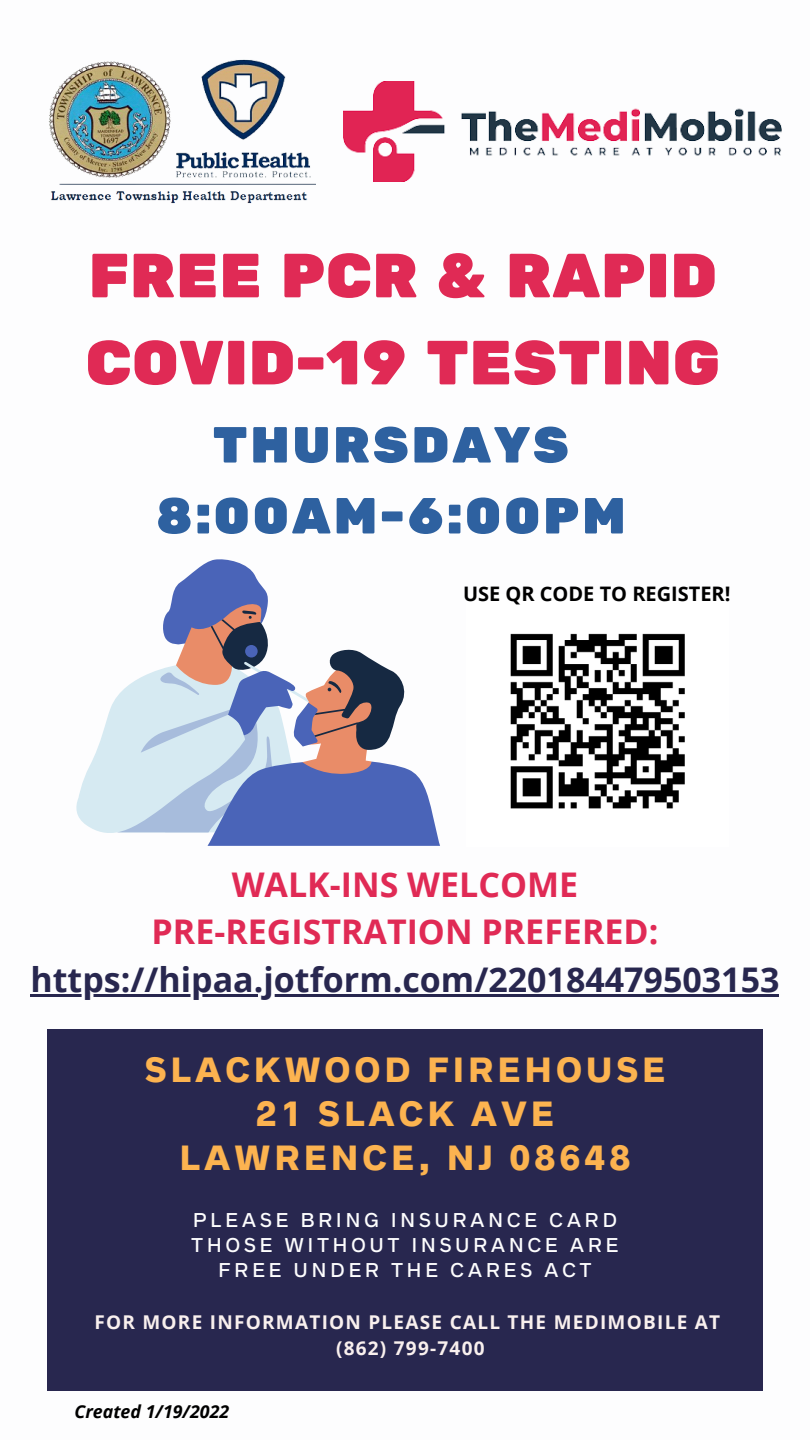
<style>
.page{position:relative;width:810px;height:1440px;background:#fff}
.page>*{position:absolute;margin:0;border:0;box-sizing:border-box;transform-origin:0 0}
.t1{font:62.3px/87.1px "Rubik One";color:#e02a55}
.t2{font:50.7px "Rubik One";letter-spacing:.04em;color:#2e61a0}
.t3{font:700 34px "Open Sans";color:#28274f}
.t4{font:700 34px "Open Sans";color:#e02a55}
.t5{font:800 31.5px "Radnika Next";letter-spacing:.125em;color:#fcb350}
.t6{font:700 20px "Open Sans";color:#000}
.t7{font:700 19px "Open Sans";letter-spacing:.065em;color:#f9f0ee}
.t8{font:500 18px/24.8px "Radnika Next";letter-spacing:.19em;color:#fdfdfe;text-align:center}
.t9{font:italic 700 17.8px "Open Sans";color:#000}
</style>
<div class="page">
<div style="left:47px;top:1029px;width:716px;height:362px;background:#28274f"></div>
<svg style="left:76px;top:669px;width:86px;height:164px"></svg>
<svg style="left:162px;top:559px;width:278px;height:287px"></svg>
<img style="left:48px;top:59px;width:268px;height:145px">
<img style="left:344px;top:81px;width:437px;height:101px">
<img style="left:510px;top:633px;width:175px;height:176px">
<hr style="left:31px;top:994px;width:748px;height:3px;background:#28274f">
<p class="t1" style="left:85px;top:234px;width:637px">FREE PCR &amp; RAPID<br>COVID-19 TESTING</p>
<p class="t2" style="left:212px;top:415px;width:358px">THURSDAYS</p>
<p class="t2" style="left:155px;top:486px;width:472px">8:00AM-6:00PM</p>
<p class="t6" style="left:463px;top:580px;width:269px">USE QR CODE TO REGISTER!</p>
<p class="t4" style="left:232px;top:861px;width:348px">WALK-INS WELCOME</p>
<p class="t4" style="left:152px;top:908px;width:508px">PRE-REGISTRATION PREFERED:</p>
<p class="t3" style="left:31px;top:955px;width:750px">https://hipaa.jotform.com/220184479503153</p>
<p class="t5" style="left:145px;top:1051px;width:522px">SLACKWOOD FIREHOUSE</p>
<p class="t5" style="left:256px;top:1095px;width:300px">21 SLACK AVE</p>
<p class="t5" style="left:180px;top:1139px;width:452px">LAWRENCE, NJ 08648</p>
<p class="t8" style="left:193px;top:1208px;width:426px">PLEASE BRING INSURANCE CARD</p>
<p class="t8" style="left:191px;top:1233px;width:429px">THOSE WITHOUT INSURANCE ARE<br>FREE UNDER THE CARES ACT</p>
<p class="t7" style="left:94px;top:1309px;width:627px">FOR MORE INFORMATION PLEASE CALL THE MEDIMOBILE AT</p>
<p class="t7" style="left:336px;top:1335px;width:150px">(862) 799-7400</p>
<p class="t9" style="left:74px;top:1399px;width:156px">Created 1/19/2022</p>
</div>
